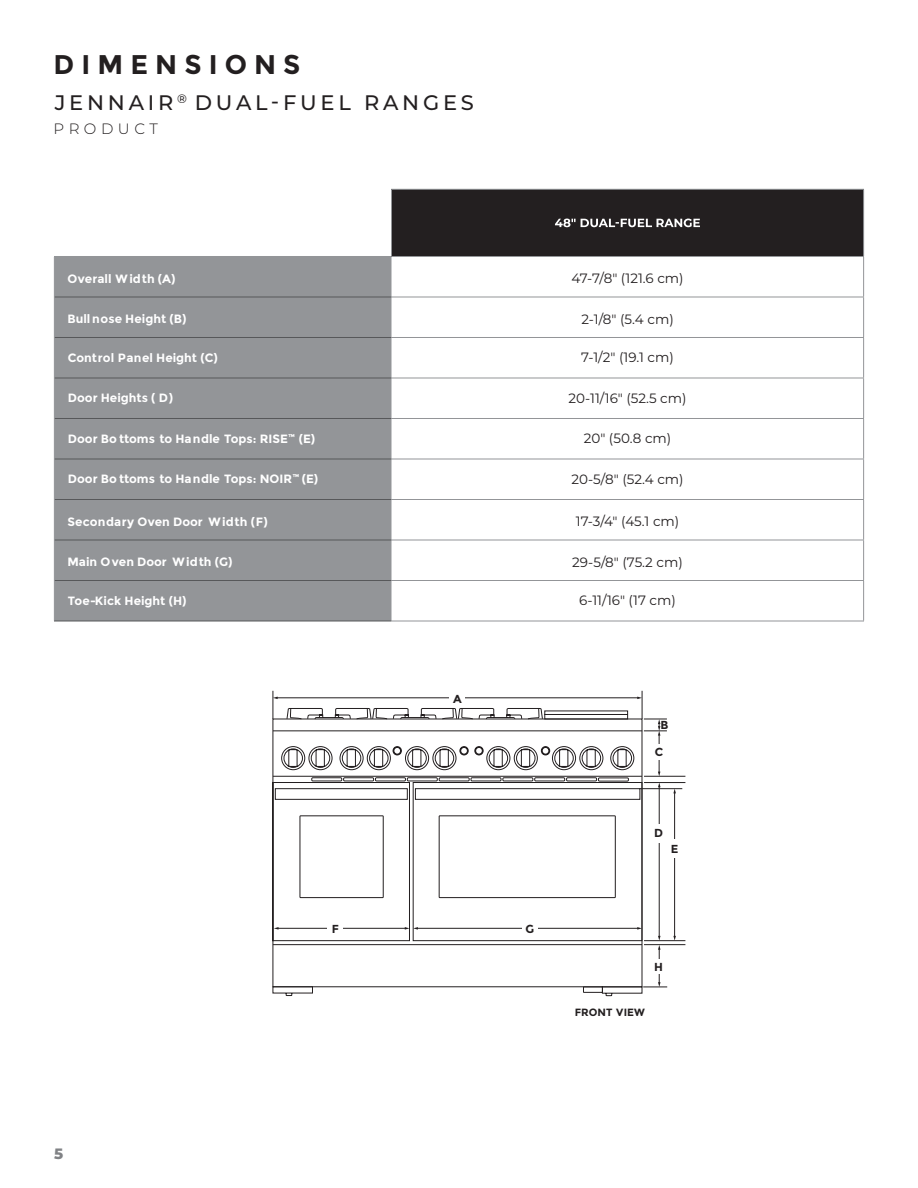
<style>
.page{position:relative;width:918px;height:1188px;background:#fff}
.page>*{position:absolute;margin:0;border:0;box-sizing:border-box;transform-origin:0 0}
.t1{font:700 27px "Montserrat";color:#231f20}
.t2{font:500 21px "Montserrat";letter-spacing:.18em;color:#231f20}
.t3{font:300 15px "Montserrat";letter-spacing:.3em;color:#231f20}
.t4{font:800 15px "Montserrat";color:#808285}
.t5{font:13.5px "Montserrat";color:#231f20}
.t6{font:700 12px "Montserrat";color:#fff}
.t7{font:700 11.55px "Montserrat";color:#231f20}
.t8{font:700 10.5px "Montserrat";color:#231f20}
</style>
<div class="page">
<div style="left:392px;top:189px;width:472px;height:67px;background:#231f20"></div>
<div style="left:55px;top:257px;width:337px;height:364px;background:#939598"></div>
<hr style="left:54px;top:257px;width:1px;height:40px;background:#939598">
<hr style="left:54px;top:297px;width:1px;height:40px;background:#939598">
<hr style="left:54px;top:337px;width:1px;height:41px;background:#939598">
<hr style="left:54px;top:378px;width:1px;height:40px;background:#939598">
<hr style="left:54px;top:418px;width:1px;height:41px;background:#939598">
<hr style="left:54px;top:459px;width:1px;height:40px;background:#939598">
<hr style="left:54px;top:499px;width:1px;height:41px;background:#939598">
<hr style="left:54px;top:540px;width:1px;height:40px;background:#939598">
<hr style="left:54px;top:580px;width:1px;height:41px;background:#939598">
<hr style="left:55px;top:297px;width:337px;height:1px;background:#57585a">
<hr style="left:55px;top:337px;width:337px;height:1px;background:#57585a">
<hr style="left:55px;top:378px;width:337px;height:1px;background:#57585a">
<hr style="left:55px;top:418px;width:337px;height:1px;background:#57585a">
<hr style="left:55px;top:459px;width:337px;height:1px;background:#57585a">
<hr style="left:55px;top:499px;width:337px;height:1px;background:#57585a">
<hr style="left:55px;top:540px;width:337px;height:1px;background:#57585a">
<hr style="left:55px;top:580px;width:337px;height:1px;background:#57585a">
<hr style="left:54px;top:621px;width:338px;height:1px;background:#57585a">
<hr style="left:54px;top:256px;width:338px;height:1px;background:#939598">
<hr style="left:391px;top:189px;width:473px;height:1px;background:#939598">
<hr style="left:391px;top:190px;width:1px;height:66px;background:#939598">
<hr style="left:863px;top:190px;width:1px;height:66px;background:#939598">
<hr style="left:392px;top:256px;width:472px;height:1px;background:#939598">
<hr style="left:863px;top:257px;width:1px;height:40px;background:#939598">
<hr style="left:392px;top:297px;width:472px;height:1px;background:#939598">
<hr style="left:863px;top:297px;width:1px;height:40px;background:#939598">
<hr style="left:392px;top:337px;width:472px;height:1px;background:#939598">
<hr style="left:863px;top:338px;width:1px;height:40px;background:#939598">
<hr style="left:392px;top:378px;width:472px;height:1px;background:#939598">
<hr style="left:863px;top:378px;width:1px;height:40px;background:#939598">
<hr style="left:392px;top:418px;width:472px;height:1px;background:#939598">
<hr style="left:863px;top:419px;width:1px;height:40px;background:#939598">
<hr style="left:392px;top:459px;width:472px;height:1px;background:#939598">
<hr style="left:863px;top:459px;width:1px;height:40px;background:#939598">
<hr style="left:392px;top:499px;width:472px;height:1px;background:#939598">
<hr style="left:863px;top:500px;width:1px;height:40px;background:#939598">
<hr style="left:392px;top:540px;width:472px;height:1px;background:#939598">
<hr style="left:863px;top:540px;width:1px;height:40px;background:#939598">
<hr style="left:392px;top:580px;width:472px;height:1px;background:#939598">
<hr style="left:863px;top:581px;width:1px;height:40px;background:#939598">
<hr style="left:392px;top:621px;width:472px;height:1px;background:#939598">
<svg style="left:555px;top:219px;width:145px;height:8px"></svg>
<svg style="left:272px;top:718px;width:371px;height:264px"></svg>
<hr style="left:273px;top:944px;width:369px;height:1px;background:#231f20">
<svg style="left:286px;top:708px;width:342px;height:12px"></svg>
<svg style="left:272px;top:746px;width:371px;height:152px"></svg>
<svg style="left:393px;top:746px;width:157px;height:9px"></svg>
<hr style="left:273px;top:731px;width:369px;height:1px;background:#231f20">
<hr style="left:277px;top:698px;width:361px;height:1px;background:#231f20">
<svg style="left:273px;top:691px;width:5px;height:28px"></svg>
<div style="left:450px;top:690px;width:15px;height:15px;background:#fff"></div>
<div style="left:334px;top:878px;width:16px;height:16px;background:#fff"></div>
<div style="left:521px;top:879px;width:15px;height:15px;background:#fff"></div>
<hr style="left:644px;top:776px;width:41px;height:1px;background:#231f20">
<hr style="left:640px;top:788px;width:42px;height:1px;background:#231f20">
<hr style="left:644px;top:940px;width:41px;height:1px;background:#231f20">
<hr style="left:644px;top:944px;width:41px;height:1px;background:#231f20">
<hr style="left:659px;top:949px;width:1px;height:34px;background:#231f20">
<hr style="left:659px;top:786px;width:1px;height:151px;background:#231f20">
<svg style="left:658px;top:936px;width:3px;height:14px"></svg>
<hr style="left:674px;top:793px;width:1px;height:144px;background:#231f20">
<div style="left:652px;top:824px;width:15px;height:19px;background:#fff"></div>
<div style="left:652px;top:959px;width:15px;height:14px;background:#fff"></div>
<div style="left:667px;top:839px;width:15px;height:19px;background:#fff"></div>
<hr style="left:644px;top:782px;width:41px;height:1px;background:#231f20">
<hr style="left:659px;top:735px;width:1px;height:37px;background:#231f20">
<div style="left:650px;top:744px;width:15px;height:16px;background:#fff"></div>
<svg style="left:637px;top:691px;width:30px;height:45px"></svg>
<svg style="left:272px;top:982px;width:395px;height:14px"></svg>
<hr style="left:278px;top:928px;width:128px;height:1px;background:#231f20">
<svg style="left:274px;top:927px;width:5px;height:3px"></svg>
<div style="left:328px;top:921px;width:15px;height:15px;background:#fff"></div>
<hr style="left:417px;top:928px;width:221px;height:1px;background:#231f20">
<svg style="left:637px;top:927px;width:5px;height:3px"></svg>
<svg style="left:405px;top:927px;width:13px;height:3px"></svg>
<div style="left:522px;top:921px;width:15px;height:15px;background:#fff"></div>
<h1 class="t1" style="left:54px;top:54px;width:248px">D I M E N S I O N S</h1>
<h2 class="t2" style="left:55px;top:95px;width:421px">JENNAIR <sup>®</sup> DUAL-FUEL RANGES</h2>
<p class="t3" style="left:54px;top:121px;width:106px">PRODUCT</p>
<p class="t6" style="left:67px;top:273px;width:110px">Overall W idth (A)</p>
<p class="t5" style="left:571px;top:272px;width:114px">47-7/8" (121.6 cm)</p>
<p class="t6" style="left:67px;top:314px;width:120px">Bull nose Height (B)</p>
<p class="t5" style="left:581px;top:312px;width:94px">2-1/8" (5.4 cm)</p>
<p class="t6" style="left:68px;top:353px;width:152px">Control Panel Height (C)</p>
<p class="t5" style="left:581px;top:351px;width:94px">7-1/2" (19.1 cm)</p>
<p class="t6" style="left:68px;top:393px;width:107px">Door Heights ( D)</p>
<p class="t5" style="left:569px;top:392px;width:120px">20-11/16" (52.5 cm)</p>
<p class="t6" style="left:68px;top:434px;width:249px">Door Bo ttoms to Handle Tops: RISE<sup>™</sup> (E)</p>
<p class="t5" style="left:584px;top:432px;width:89px">20" (50.8 cm)</p>
<p class="t6" style="left:68px;top:474px;width:252px">Door Bo ttoms to Handle Tops: NOIR<sup>™</sup> (E)</p>
<p class="t5" style="left:571px;top:473px;width:114px">20-5/8" (52.4 cm)</p>
<p class="t6" style="left:67px;top:516px;width:202px">Secondary Oven Door W idth (F)</p>
<p class="t5" style="left:576px;top:515px;width:105px">17-3/4" (45.1 cm)</p>
<p class="t6" style="left:67px;top:557px;width:167px">Main O ven Door W idth (G)</p>
<p class="t5" style="left:572px;top:555px;width:112px">29-5/8" (75.2 cm)</p>
<p class="t6" style="left:68px;top:596px;width:120px">Toe-Kick Height (H)</p>
<p class="t5" style="left:579px;top:594px;width:98px">6-11/16" (17 cm)</p>
<p class="t4" style="left:54px;top:1145px;width:11px">5</p>
<p class="t7" style="left:453px;top:694px;width:10px">A</p>
<p class="t7" style="left:332px;top:924px;width:9px">F</p>
<p class="t7" style="left:525px;top:924px;width:10px">G</p>
<p class="t7" style="left:661px;top:720px;width:9px">B</p>
<p class="t7" style="left:655px;top:747px;width:10px">C</p>
<p class="t7" style="left:654px;top:828px;width:10px">D</p>
<p class="t7" style="left:671px;top:844px;width:9px">E</p>
<p class="t7" style="left:654px;top:962px;width:10px">H</p>
<p class="t8" style="left:575px;top:1008px;width:72px">FRONT VIEW</p>
</div>
